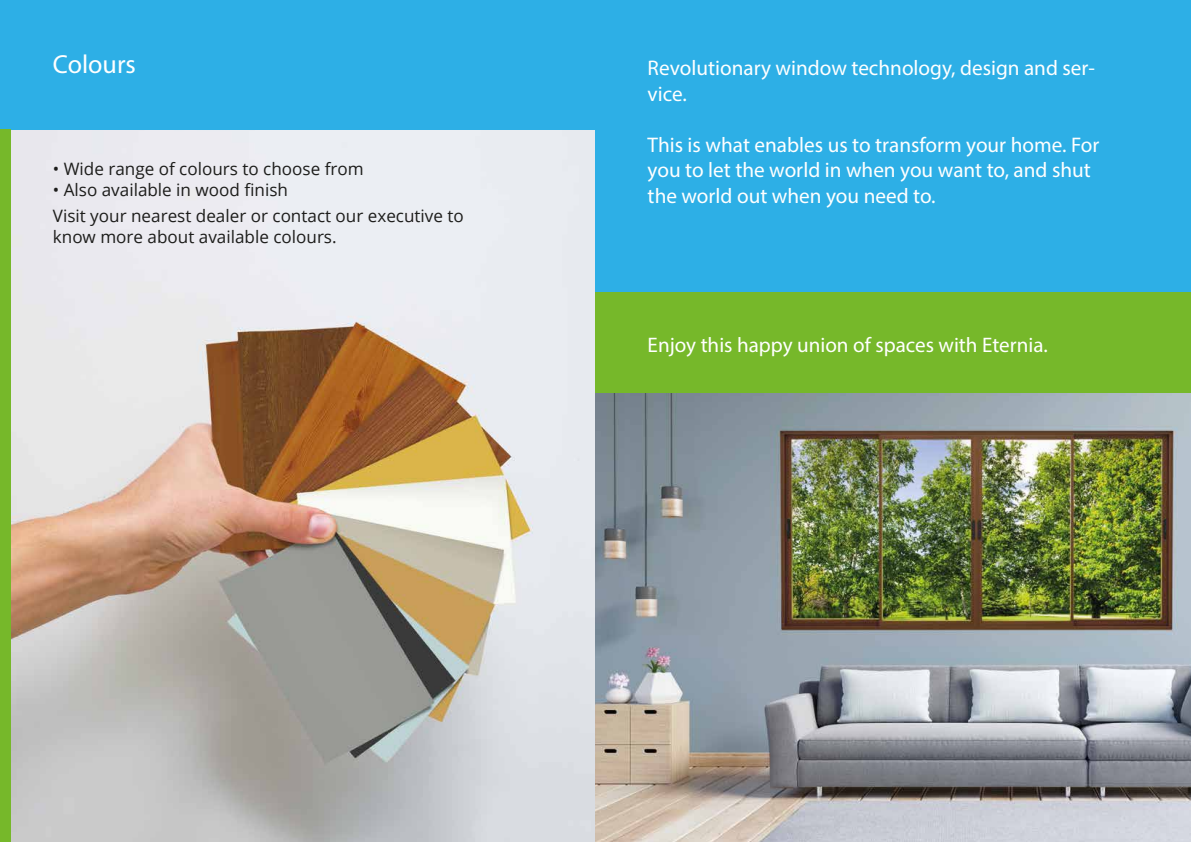
<style>
.page{position:relative;width:1191px;height:842px;background:#fff}
.page>*{position:absolute;margin:0;border:0;box-sizing:border-box;transform-origin:0 0}
.t1{font:600 26.1px "Open Sans";color:#fff}
.t2{font:600 21.2px/25.4px "Open Sans";color:#fff}
.t3{font:600 21.1px "Open Sans";color:#fff}
.t4{font:17.1px/25.1px "Open Sans";color:#1d1d1b}
</style>
<div class="page">
<img style="left:10px;top:130px;width:585px;height:712px">
<div style="left:0;top:0;width:595px;height:130px;background:#2dafe6"></div>
<div style="left:0;top:130px;width:10px;height:712px;background:#76b82a"></div>
<div style="left:595px;top:291px;width:596px;height:104px;background:#76b82a"></div>
<div style="left:595px;top:0;width:596px;height:291px;background:#2dafe6"></div>
<img style="left:595px;top:393px;width:596px;height:449px">
<p class="t1" style="left:53px;top:48px;width:85px">Colours</p>
<p class="t4" style="left:53px;top:156px;width:312px">• Wide range of colours to choose from</p>
<p class="t4" style="left:53px;top:177px;width:412px">• Also available in wood finish<br>Visit your nearest dealer or contact our executive to</p>
<p class="t4" style="left:53px;top:223px;width:285px">know more about available colours.</p>
<p class="t2" style="left:647px;top:55px;width:449px">Revolutionary window technology, design and ser&shy;vice.</p>
<p class="t2" style="left:647px;top:132px;width:453px">This is what enables us to transform your home. For you to let the world in when you want to, and shut the world out when you need to.</p>
<p class="t3" style="left:647px;top:331px;width:402px">Enjoy this happy union of spaces with Eternia.</p>
</div>
